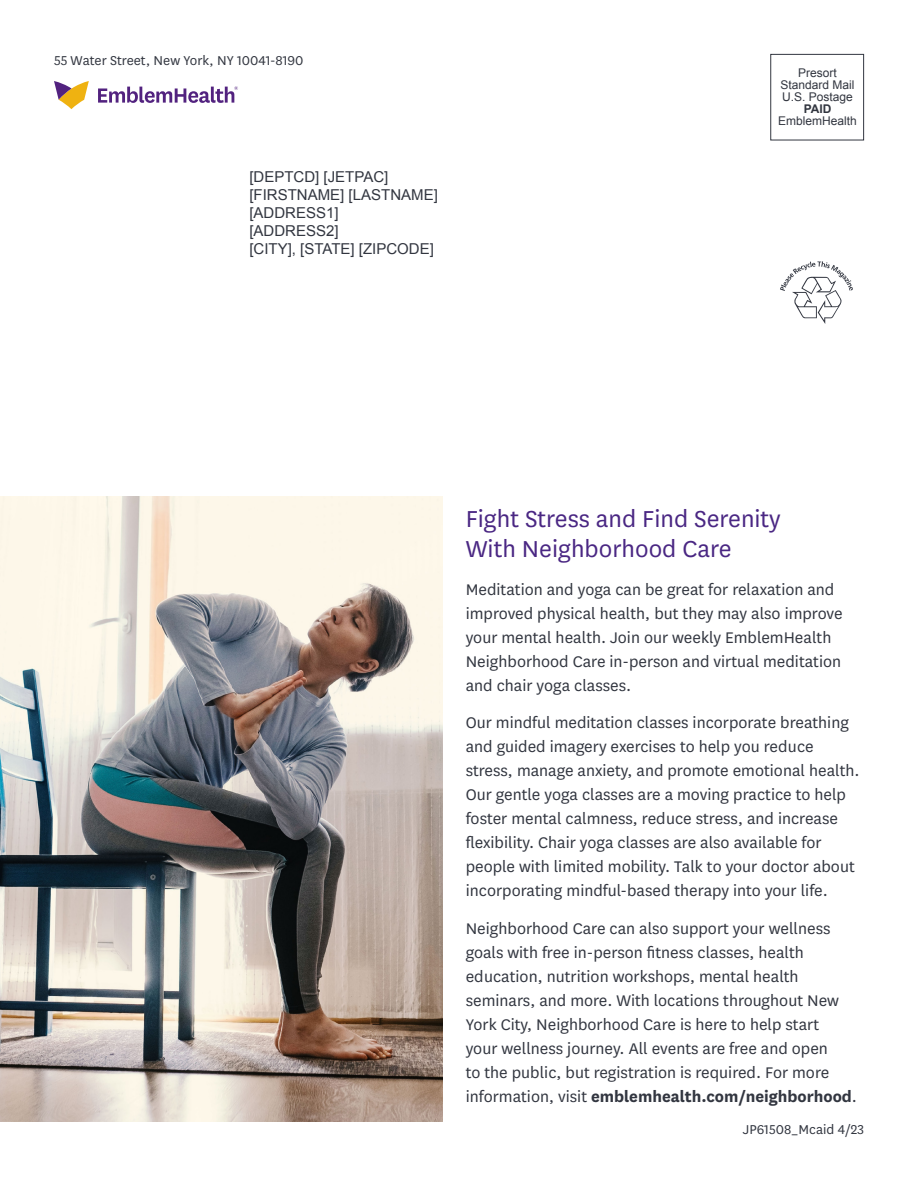
<style>
.page{position:relative;width:918px;height:1188px;background:#fff}
.page>*{position:absolute;margin:0;border:0;box-sizing:border-box;transform-origin:0 0}
.article_title_18pt{font:27px/30px "National";color:#4a2783}
._12_16_body{font:18px/24px "National";color:#323640}
.t1{font:15px "Arial";color:#323640}
.t2{font:15px "National";color:#323640}
.t3{font:12px "Arial";color:#323640}
.t4{font:700 12px "Arial";color:#323640}
.s1{font-weight:700}
</style>
<div class="page">
<div style="left:770px;top:54px;width:94px;height:86px;border:1px solid #323640"></div>
<svg style="left:780px;top:261px;width:73px;height:63px"></svg>
<svg style="left:54px;top:81px;width:35px;height:28px"></svg>
<svg style="left:98px;top:86px;width:140px;height:17px"></svg>
<img style="left:0;top:497px;width:443px;height:625px">
<p class="t2" style="left:54px;top:51px;width:251px">55 Water Street, New York, NY 10041-8190</p>
<p class="t1" style="left:249px;top:166px;width:140px">[DEPTCD] [JETPAC]</p>
<p class="t1" style="left:249px;top:184px;width:190px">[FIRSTNAME] [LASTNAME]</p>
<p class="t1" style="left:249px;top:202px;width:91px">[ADDRESS1]</p>
<p class="t1" style="left:249px;top:220px;width:91px">[ADDRESS2]</p>
<p class="t1" style="left:249px;top:238px;width:186px">[CITY], [STATE] [ZIPCODE]</p>
<p class="t3" style="left:798px;top:65px;width:40px">Presort</p>
<p class="t3" style="left:781px;top:77px;width:76px">Standard Mail</p>
<p class="t3" style="left:782px;top:89px;width:72px">U.S. Postage</p>
<p class="t4" style="left:804px;top:101px;width:29px">PAID</p>
<p class="t3" style="left:778px;top:113px;width:80px">EmblemHealth</p>
<p class="article_title_18pt" style="left:466px;top:503px;width:317px">Fight Stress and Find Serenity<br>With Neighborhood Care</p>
<p class="_12_16_body" style="left:466px;top:577px;width:379px">Meditation and yoga can be great for relaxation and improved physical health, but they may also improve your mental health. Join our weekly EmblemHealth Neighborhood Care in-person and virtual meditation and chair yoga classes.</p>
<p class="_12_16_body" style="left:466px;top:710px;width:395px">Our mindful meditation classes incorporate breathing and guided imagery exercises to help you reduce stress, manage anxiety, and promote emotional health.<br>Our gentle yoga classes are a moving practice to help foster mental calmness, reduce stress, and increase flexibility. Chair yoga classes are also available for people with limited mobility. Talk to your doctor about incorporating mindful-based therapy into your life.</p>
<p class="_12_16_body" style="left:466px;top:916px;width:393px">Neighborhood Care can also support your wellness goals with free in-person fitness classes, health education, nutrition workshops, mental health seminars, and more. With locations throughout New York City, Neighborhood Care is here to help start<br>your wellness journey. All events are free and open<br>to the public, but registration is required. For more information, visit <span class="s1">emblemhealth.com/neighborhood</span>.</p>
<p class="t2" style="left:743px;top:1120px;width:123px">JP61508_Mcaid 4/23</p>
</div>
